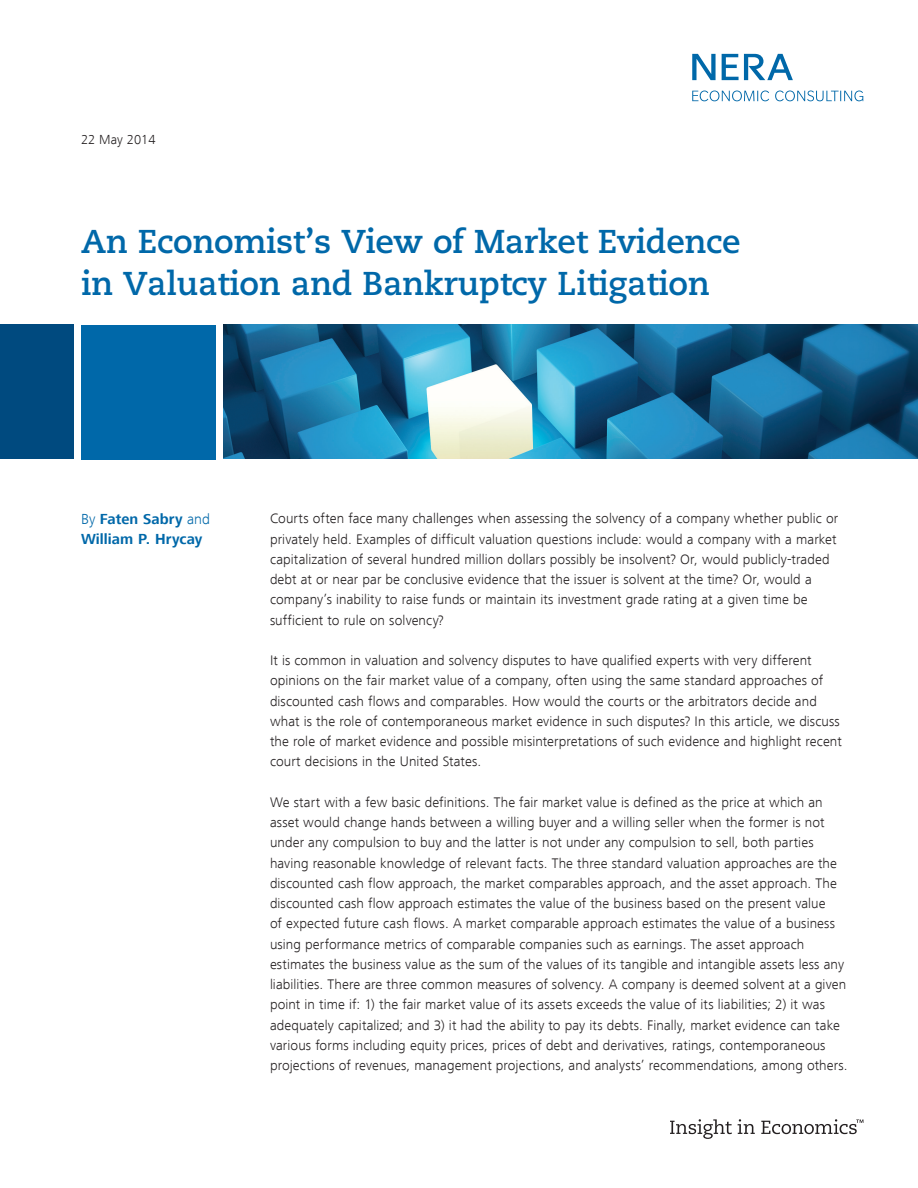
<style>
.page{position:relative;width:918px;height:1188px;background:#fff}
.page>*{position:absolute;margin:0;border:0;box-sizing:border-box;transform-origin:0 0}
.Main_Title{font:700 33px/42px "Caecilia";letter-spacing:-.01em;color:#0068a9}
.Body_Text{font:700 15px/20.7px "Frutiger Next LT";letter-spacing:.005em;color:#0068a9}
.Body_Text-2{font:300 14.25px/20.2px "Frutiger Next LT";letter-spacing:.005em;color:#231f20}
.Sidebar_Text{font:300 13.5px "Frutiger Next LT";color:#231f20}
.s1{font-weight:300}
</style>
<div class="page">
<div style="left:81px;top:325px;width:135px;height:135px;background:#0068a9"></div>
<svg style="left:692px;top:54px;width:24px;height:26px"></svg>
<svg style="left:722px;top:54px;width:71px;height:26px"></svg>
<svg style="left:692px;top:91px;width:77px;height:10px"></svg>
<svg style="left:775px;top:91px;width:88px;height:10px"></svg>
<img style="left:224px;top:324px;width:694px;height:135px">
<div style="left:0;top:324px;width:74px;height:135px;background:#004a7f"></div>
<svg style="left:670px;top:1119px;width:62px;height:20px"></svg>
<svg style="left:738px;top:1119px;width:17px;height:15px"></svg>
<svg style="left:761px;top:1119px;width:102px;height:15px"></svg>
<p class="Sidebar_Text" style="left:81px;top:132px;width:76px">22 May 2014</p>
<p class="Main_Title" style="left:81px;top:221px;width:661px">An Economist’s View of Market Evidence in Valuation and Bankruptcy Litigation</p>
<p class="Body_Text" style="left:81px;top:508px;width:131px"><span class="s1">By</span> Faten Sabry <span class="s1">and<br></span>William P. Hrycay</p>
<p class="Body_Text-2" style="left:270px;top:508px;width:570px">Courts often face many challenges when assessing the solvency of a company whether public or privately held. Examples of difficult valuation questions include: would a company with a market capitalization of several hundred million dollars possibly be insolvent? Or, would publicly-traded debt at or near par be conclusive evidence that the issuer is solvent at the time? Or, would a company’s inability to raise funds or maintain its investment grade rating at a given time be sufficient to rule on solvency?</p>
<p class="Body_Text-2" style="left:270px;top:650px;width:573px">It is common in valuation and solvency disputes to have qualified experts with very different opinions on the fair market value of a company, often using the same standard approaches of discounted cash flows and comparables. How would the courts or the arbitrators decide and what is the role of contemporaneous market evidence in such disputes? In this article, we discuss the role of market evidence and possible misinterpretations of such evidence and highlight recent court decisions in the United States.</p>
<p class="Body_Text-2" style="left:270px;top:792px;width:579px">We start with a few basic definitions. The fair market value is defined as the price at which an asset would change hands between a willing buyer and a willing seller when the former is not under any compulsion to buy and the latter is not under any compulsion to sell, both parties having reasonable knowledge of relevant facts. The three standard valuation approaches are the discounted cash flow approach, the market comparables approach, and the asset approach. The discounted cash flow approach estimates the value of the business based on the present value<br>of expected future cash flows. A market comparable approach estimates the value of a business using performance metrics of comparable companies such as earnings. The asset approach estimates the business value as the sum of the values of its tangible and intangible assets less any liabilities. There are three common measures of solvency. A company is deemed solvent at a given point in time if: 1) the fair market value of its assets exceeds the value of its liabilities; 2) it was adequately capitalized; and 3) it had the ability to pay its debts. Finally, market evidence can take various forms including equity prices, prices of debt and derivatives, ratings, contemporaneous projections of revenues, management projections, and analysts’ recommendations, among others.</p>
</div>
